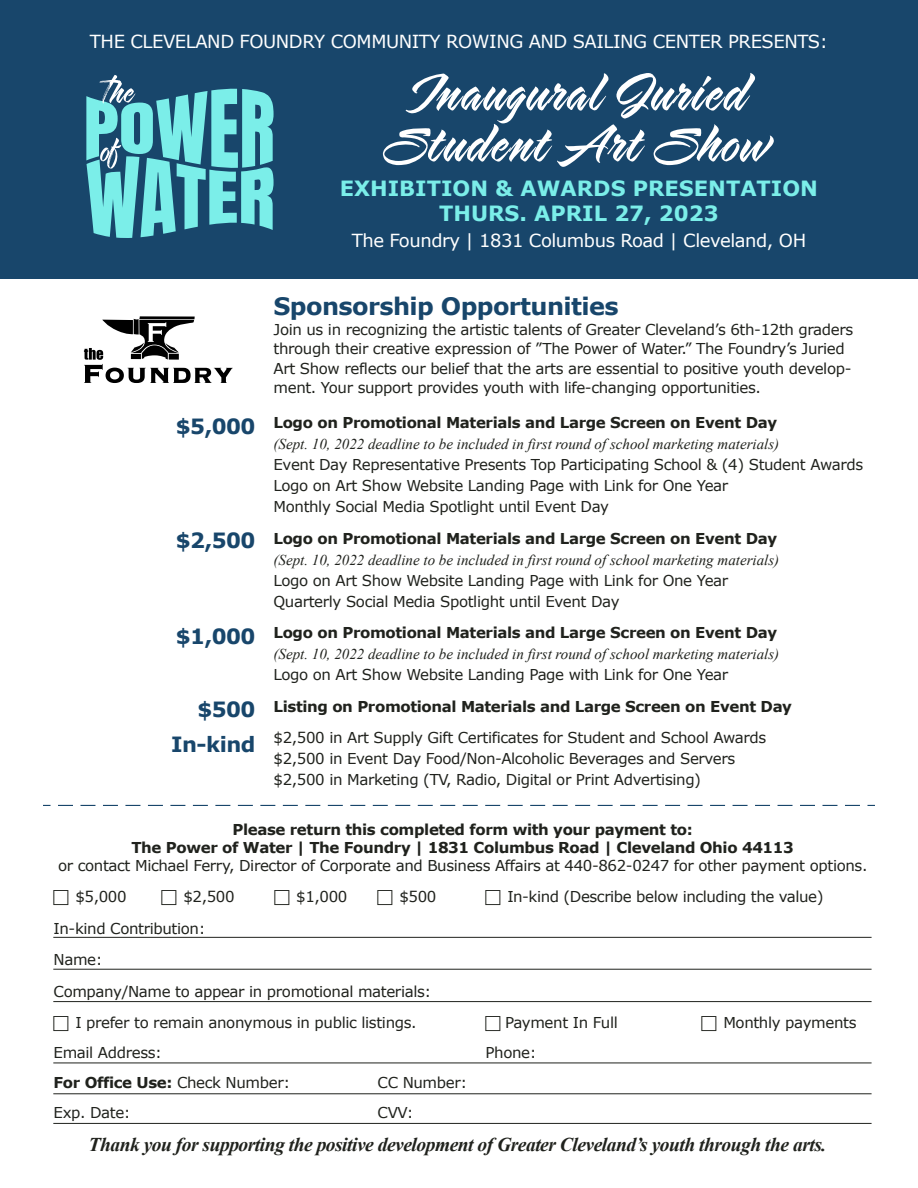
<style>
.page{position:relative;width:918px;height:1188px;background:#fff}
.page>*{position:absolute;margin:0;border:0;box-sizing:border-box;transform-origin:0 0}
.t1{font:61.5px/51px "Sarah Script";letter-spacing:.01em;color:#fff;text-align:center}
.t2{font:700 24px "Verdana";letter-spacing:-.025em;color:#18466b}
.t3{font:700 21px/25.2px "Verdana";color:#7beee9;text-align:center}
.t4{font:700 21px/34.5px "Verdana";letter-spacing:-.025em;color:#18466b;text-align:right}
.t5{font:italic 700 19.5px "Times New Roman";letter-spacing:-.025em;color:#20221d}
.t6{font:18px "Verdana";letter-spacing:-.025em;color:#fff}
.t7{font:15px/21px "Verdana";letter-spacing:-.025em;color:#20221d}
.t8{font:700 15px/18px "Verdana";letter-spacing:-.025em;color:#20221d;text-align:center}
.t9{font:italic 15px "Times New Roman";color:#20221d}
.s1{font-weight:400}
</style>
<div class="page">
<div style="left:0;top:0;width:918px;height:278px;background:#18466b"></div>
<svg style="left:58px;top:805px;width:817px;height:1px"></svg>
<hr style="left:53px;top:937px;width:819px;height:1px;background:#20221d">
<hr style="left:53px;top:969px;width:819px;height:1px;background:#20221d">
<hr style="left:53px;top:1001px;width:819px;height:1px;background:#20221d">
<hr style="left:53px;top:1063px;width:819px;height:1px;background:#20221d">
<hr style="left:53px;top:1093px;width:819px;height:1px;background:#20221d">
<hr style="left:53px;top:1123px;width:819px;height:1px;background:#20221d">
<svg style="left:86px;top:75px;width:188px;height:163px"></svg>
<svg style="left:84px;top:316px;width:149px;height:67px"></svg>
<p class="t6" style="left:90px;top:29px;width:740px">THE CLEVELAND FOUNDRY COMMUNITY ROWING AND SAILING CENTER PRESENTS:</p>
<h1 class="t1" style="left:387px;top:73px;width:387px">Inaugural Juried<br>Student Art Show</h1>
<h3 class="t3" style="left:340px;top:175px;width:480px">EXHIBITION &amp; AWARDS PRESENTATION<br>THURS. APRIL 27, 2023</h3>
<p class="t6" style="left:352px;top:228px;width:456px">The Foundry | 1831 Columbus Road | Cleveland, OH</p>
<h2 class="t2" style="left:274px;top:290px;width:347px">Sponsorship Opportunities</h2>
<p class="t7" style="left:274px;top:320px;width:581px;line-height:19.5px">Join us in recognizing the artistic talents of Greater Cleveland’s 6th-12th graders through their creative expression of ”The Power of Water.” The Foundry’s Juried Art Show reflects our belief that the arts are essential to positive youth develop&shy;ment. Your support provides youth with life-changing opportunities.</p>
<p class="t8" style="left:274px;top:414px;width:505px">Logo on Promotional Materials and Large Screen on Event Day</p>
<p class="t9" style="left:274px;top:434px;width:507px">(Sept. 10, 2022 deadline to be included in first round of school marketing materials)</p>
<p class="t7" style="left:274px;top:454px;width:591px">Event Day Representative Presents Top Participating School &amp; (4) Student Awards<br>Logo on Art Show Website Landing Page with Link for One Year<br>Monthly Social Media Spotlight until Event Day</p>
<p class="t8" style="left:274px;top:529px;width:505px">Logo on Promotional Materials and Large Screen on Event Day</p>
<p class="t9" style="left:274px;top:549px;width:507px">(Sept. 10, 2022 deadline to be included in first round of school marketing materials)</p>
<p class="t7" style="left:274px;top:570px;width:456px">Logo on Art Show Website Landing Page with Link for One Year<br>Quarterly Social Media Spotlight until Event Day</p>
<p class="t8" style="left:274px;top:624px;width:505px">Logo on Promotional Materials and Large Screen on Event Day</p>
<p class="t9" style="left:274px;top:644px;width:507px">(Sept. 10, 2022 deadline to be included in first round of school marketing materials)</p>
<p class="t7" style="left:274px;top:664px;width:456px">Logo on Art Show Website Landing Page with Link for One Year</p>
<p class="t8" style="left:274px;top:697px;width:520px">Listing on Promotional Materials and Large Screen on Event Day</p>
<p class="t7" style="left:274px;top:727px;width:494px">$2,500 in Art Supply Gift Certificates for Student and School Awards $2,500 in Event Day Food/Non-Alcoholic Beverages and Servers $2,500 in Marketing (TV, Radio, Digital or Print Advertising)</p>
<p class="t8" style="left:131px;top:820px;width:664px">Please return this completed form with your payment to:<br>The Power of Water | The Foundry | 1831 Columbus Road | Cleveland Ohio 44113</p>
<p class="t7" style="left:75px;top:850px;width:794px;line-height:31.5px;text-indent:-17px">or contact Michael Ferry, Director of Corporate and Business Affairs at 440-862-0247 for other payment options. $5,000</p>
<h3 class="t4" style="left:176px;top:408px;width:81px">$5,000</h3>
<h3 class="t4" style="left:176px;top:522px;width:81px">$2,500</h3>
<h3 class="t4" style="left:176px;top:618px;width:81px">$1,000</h3>
<h3 class="t4" style="left:171px;top:692px;width:86px">$500<br>In-kind</h3>
<p class="t7" style="left:183px;top:886px;width:53px">$2,500</p>
<p class="t7" style="left:296px;top:886px;width:53px">$1,000</p>
<p class="t7" style="left:399px;top:886px;width:39px">$500</p>
<p class="t7" style="left:507px;top:886px;width:318px">In-kind (Describe below including the value)</p>
<p class="t7" style="left:54px;top:918px;width:153px">In-kind Contribution:</p>
<p class="t7" style="left:54px;top:949px;width:51px">Name:</p>
<p class="t7" style="left:54px;top:981px;width:379px">Company/Name to appear in promotional materials:</p>
<p class="t7" style="left:75px;top:1012px;width:343px">I prefer to remain anonymous in public listings.</p>
<p class="t7" style="left:505px;top:1012px;width:114px">Payment In Full</p>
<p class="t7" style="left:723px;top:1012px;width:135px">Monthly payments</p>
<p class="t7" style="left:54px;top:1042px;width:110px">Email Address:</p>
<p class="t7" style="left:486px;top:1042px;width:53px">Phone:</p>
<p class="t8" style="left:54px;top:1074px;width:238px">For Office Use: <span class="s1">Check Number:</span></p>
<p class="t7" style="left:378px;top:1072px;width:91px">CC Number:</p>
<p class="t7" style="left:54px;top:1102px;width:79px">Exp. Date:</p>
<p class="t7" style="left:378px;top:1102px;width:38px">CVV:</p>
<h3 class="t5" style="left:89px;top:1131px;width:739px">Thank you for supporting the positive development of Greater Cleveland’s youth through the arts.</h3>
</div>
